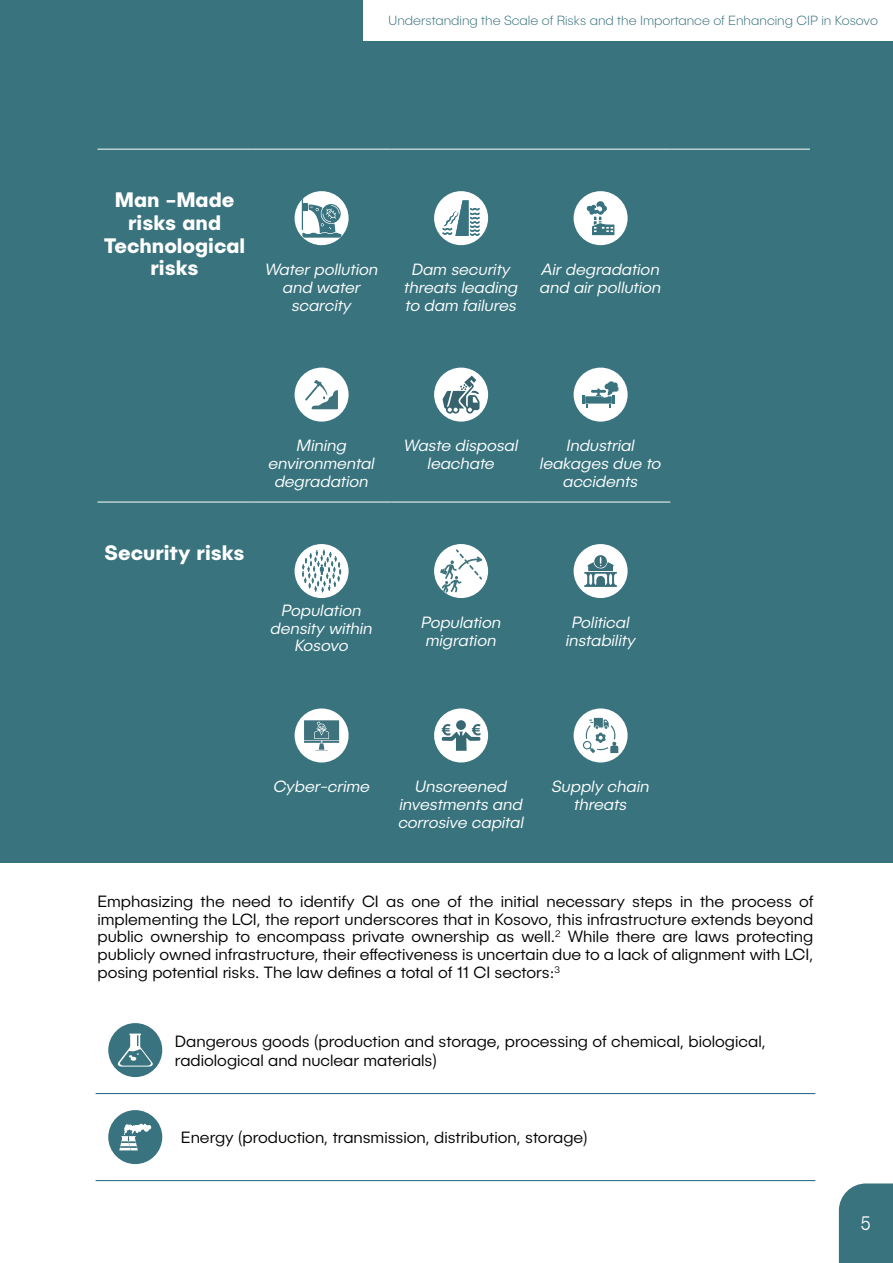
<style>
.page{position:relative;width:893px;height:1263px;background:#fff}
.page>*{position:absolute;margin:0;border:0;box-sizing:border-box;transform-origin:0 0}
.t1{font:700 21px/22.6px "Publica Sans";color:#fff;text-align:center}
.t2{font:300 19.8px "Publica Sans";color:#fff;scale:.83 1}
.t3{font:300 16.5px/17.9px "Publica Sans";color:#040503;text-align:justify}
.t4{font:italic 300 16.5px/17.9px "Publica Sans";color:#fff;text-align:center}
.t5{font:200 13.5px "Publica Sans";color:#3b737f}
</style>
<div class="page">
<div style="left:0;top:0;width:893px;height:862px;background:#38737e"></div>
<hr style="left:98px;top:502px;width:154px;height:1px;background:#fff">
<hr style="left:252px;top:502px;width:139px;height:1px;background:#fff">
<hr style="left:391px;top:502px;width:140px;height:1px;background:#fff">
<hr style="left:531px;top:502px;width:139px;height:1px;background:#fff">
<hr style="left:98px;top:149px;width:154px;height:1px;background:#fff">
<hr style="left:252px;top:149px;width:139px;height:1px;background:#fff">
<hr style="left:391px;top:149px;width:140px;height:1px;background:#fff">
<hr style="left:531px;top:149px;width:139px;height:1px;background:#fff">
<hr style="left:670px;top:149px;width:140px;height:1px;background:#fff">
<div style="left:295px;top:191px;width:54px;height:54px;background:#fff;border-radius:50%"></div>
<svg style="left:302px;top:199px;width:39px;height:39px"></svg>
<div style="left:434px;top:191px;width:54px;height:54px;background:#fff;border-radius:50%"></div>
<svg style="left:443px;top:200px;width:36px;height:36px"></svg>
<div style="left:574px;top:191px;width:54px;height:54px;background:#fff;border-radius:50%"></div>
<svg style="left:587px;top:201px;width:27px;height:34px"></svg>
<div style="left:295px;top:368px;width:54px;height:54px;background:#fff;border-radius:50%"></div>
<svg style="left:305px;top:380px;width:33px;height:29px"></svg>
<div style="left:434px;top:368px;width:54px;height:54px;background:#fff;border-radius:50%"></div>
<svg style="left:443px;top:376px;width:36px;height:38px"></svg>
<div style="left:574px;top:368px;width:54px;height:54px;background:#fff;border-radius:50%"></div>
<svg style="left:582px;top:381px;width:37px;height:27px"></svg>
<div style="left:295px;top:544px;width:54px;height:54px;background:#fff;border-radius:50%"></div>
<svg style="left:302px;top:549px;width:39px;height:43px"></svg>
<div style="left:434px;top:544px;width:54px;height:54px;background:#fff;border-radius:50%"></div>
<svg style="left:440px;top:549px;width:42px;height:44px"></svg>
<div style="left:574px;top:544px;width:54px;height:54px;background:#fff;border-radius:50%"></div>
<svg style="left:584px;top:555px;width:33px;height:32px"></svg>
<div style="left:295px;top:708px;width:54px;height:54px;background:#fff;border-radius:50%"></div>
<svg style="left:304px;top:720px;width:35px;height:31px"></svg>
<div style="left:434px;top:708px;width:54px;height:54px;background:#fff;border-radius:50%"></div>
<div style="left:456px;top:720px;width:10px;height:10px;background:#376973;border-radius:50%"></div>
<svg style="left:442px;top:724px;width:38px;height:27px"></svg>
<div style="left:574px;top:708px;width:54px;height:54px;background:#fff;border-radius:50%"></div>
<svg style="left:582px;top:718px;width:36px;height:36px"></svg>
<hr style="left:96px;top:1093px;width:79px;height:1px;background:#1b6181">
<hr style="left:175px;top:1093px;width:640px;height:1px;background:#1b6181">
<hr style="left:96px;top:1180px;width:79px;height:1px;background:#1b6181">
<hr style="left:175px;top:1180px;width:640px;height:1px;background:#1b6181">
<div style="left:108px;top:1023px;width:54px;height:54px;background:#39737f;border-radius:50%"></div>
<svg style="left:117px;top:1033px;width:36px;height:33px"></svg>
<div style="left:108px;top:1110px;width:54px;height:54px;background:#39737f;border-radius:50%"></div>
<svg style="left:119px;top:1123px;width:32px;height:27px"></svg>
<div style="left:839px;top:1183px;width:54px;height:80px;background:#38737e"></div>
<div style="left:364px;top:0;width:529px;height:40px;background:#fff"></div>
<p class="t5" style="left:389px;top:13px;width:491px">Understanding the Scale of Risks and the Importance of Enhancing CIP in Kosovo</p>
<p class="t1" style="left:104px;top:188px;width:143px">Man -Made risks and<br>Technological risks</p>
<p class="t4" style="left:265px;top:260px;width:115px">Water pollution and water scarcity</p>
<p class="t4" style="left:404px;top:260px;width:115px">Dam security threats leading to dam failures</p>
<p class="t4" style="left:540px;top:260px;width:123px;text-align:left">Air degradation and air pollution</p>
<p class="t1" style="left:105px;top:541px;width:142px">Security risks</p>
<p class="t4" style="left:268px;top:436px;width:108px">Mining environmental degradation</p>
<p class="t4" style="left:404px;top:436px;width:116px">Waste disposal leachate</p>
<p class="t4" style="left:540px;top:436px;width:123px">Industrial leakages due to accidents</p>
<p class="t4" style="left:271px;top:601px;width:104px">Population density within<br>Kosovo</p>
<p class="t4" style="left:421px;top:613px;width:81px;text-align:left">Population migration</p>
<p class="t4" style="left:566px;top:613px;width:71px">Political instability</p>
<p class="t4" style="left:273px;top:777px;width:98px">Cyber-crime</p>
<p class="t4" style="left:398px;top:777px;width:127px">Unscreened investments and corrosive capital</p>
<p class="t4" style="left:552px;top:777px;width:99px">Supply chain threats</p>
<p class="t3" style="left:98px;top:892px;width:717px">Emphasizing the need to identify CI as one of the initial necessary steps in the process of implementing the LCI, the report underscores that in Kosovo, this infrastructure extends beyond public ownership to encompass private ownership as well.<sup>2</sup> While there are laws protecting publicly owned infrastructure, their effectiveness is uncertain due to a lack of alignment with LCI, posing potential risks. The law defines a total of 11 CI sectors:<sup>3</sup></p>
<p class="t3" style="left:175px;top:1030px;width:592px;line-height:19.8px">Dangerous goods (production and storage, processing of chemical, biological, radiological and nuclear materials)</p>
<p class="t3" style="left:181px;top:1128px;width:408px">Energy (production, transmission, distribution, storage)</p>
<p class="t2" style="left:861px;top:1210px;width:13px">5</p>
</div>
